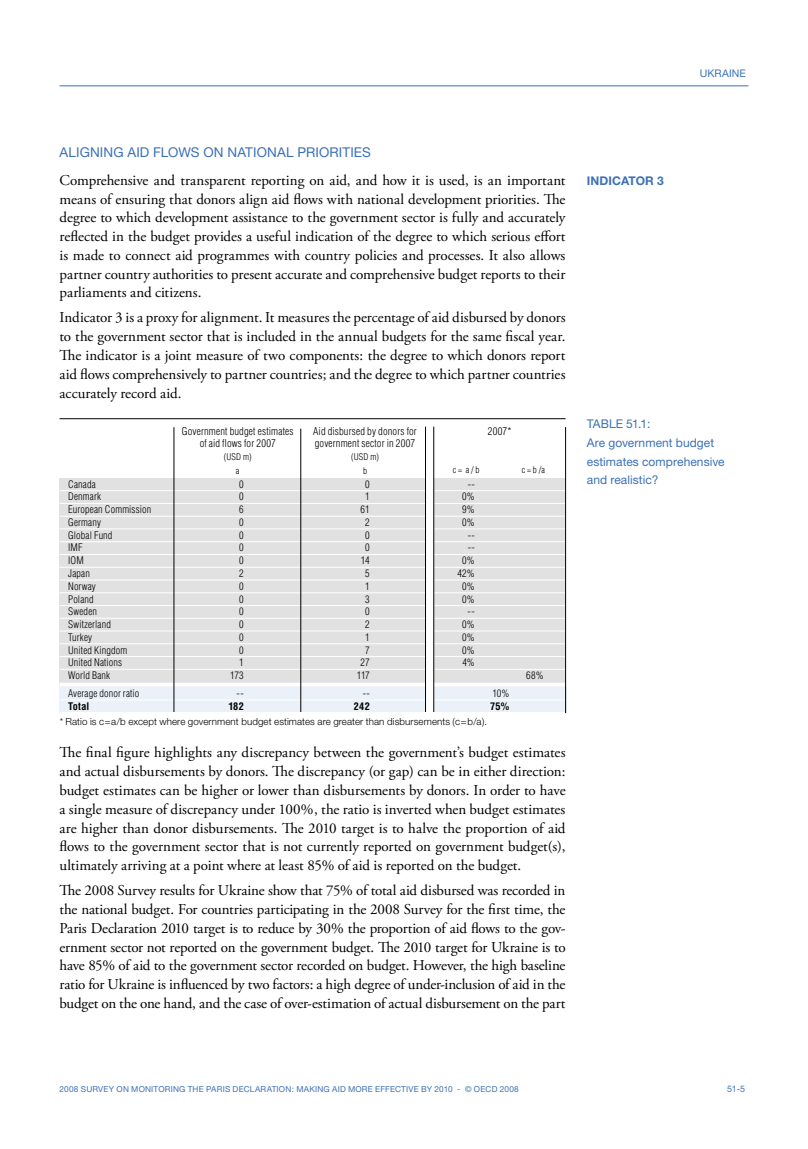
<style>
.page{position:relative;width:808px;height:1149px;background:#fff}
.page>*{position:absolute;margin:0;border:0;box-sizing:border-box;transform-origin:0 0}
.t1{font:15px/18.8px "Adobe Garamond Pro";letter-spacing:-.005em;color:#000;text-align:justify}
.t2{font:13.5px "Helvetica Neue";letter-spacing:.01em;color:#3c71b6}
.t3{font:12px/18.8px "Helvetica Neue";letter-spacing:.005em;color:#3c71b6}
.t4{font:700 12px "Helvetica Neue";letter-spacing:.01em;color:#3c71b6}
.t5{font:300 condensed 10.5px/12px "Helvetica LT Std";letter-spacing:.015em;color:#000;text-align:center}
.t6{font:10.5px "Helvetica Neue";letter-spacing:.01em;color:#3c71b6}
.t7{font:300 condensed 10.2px "Helvetica LT Std";letter-spacing:.015em;color:#000}
.t8{font:700 condensed 10.2px "Helvetica LT Std";letter-spacing:.025em;color:#000}
.t9{font:300 9.75px "Helvetica Neue";letter-spacing:.01em;color:#000}
.t10{font:300 condensed 9px/13.2px "Helvetica LT Std";letter-spacing:.02em;color:#000;text-align:center}
.t11{font:9px "Helvetica Neue";color:#3c71b6}
.t12{font:8.25px "Helvetica Neue";letter-spacing:.025em;color:#3c71b6}
</style>
<div class="page">
<hr style="left:60px;top:85px;width:688px;height:1px;background:#3c71b6">
<div style="left:60px;top:478px;width:506px;height:206px;background:#e1e1e1"></div>
<div style="left:60px;top:684px;width:507px;height:29px;background:#ebf1f8"></div>
<hr style="left:60px;top:418px;width:506px;height:1px;background:#000">
<hr style="left:60px;top:490px;width:507px;height:1px;background:#fff">
<hr style="left:60px;top:503px;width:507px;height:1px;background:#fff">
<hr style="left:60px;top:515px;width:507px;height:1px;background:#fff">
<hr style="left:60px;top:528px;width:507px;height:1px;background:#fff">
<hr style="left:60px;top:541px;width:507px;height:1px;background:#fff">
<hr style="left:60px;top:554px;width:507px;height:1px;background:#fff">
<hr style="left:60px;top:566px;width:507px;height:1px;background:#fff">
<hr style="left:60px;top:579px;width:507px;height:1px;background:#fff">
<hr style="left:60px;top:592px;width:507px;height:1px;background:#fff">
<hr style="left:60px;top:605px;width:507px;height:1px;background:#fff">
<hr style="left:60px;top:617px;width:507px;height:1px;background:#fff">
<hr style="left:60px;top:630px;width:507px;height:1px;background:#fff">
<hr style="left:60px;top:643px;width:507px;height:1px;background:#fff">
<hr style="left:60px;top:656px;width:507px;height:1px;background:#fff">
<hr style="left:60px;top:668px;width:507px;height:1px;background:#fff">
<svg style="left:60px;top:682px;width:507px;height:4px;fill:#fff"></svg>
<hr style="left:60px;top:699px;width:507px;height:1px;background:#fff">
<hr style="left:174px;top:427px;width:1px;height:286px;background:#000">
<hr style="left:300px;top:428px;width:1px;height:286px;background:#000">
<div style="left:425px;top:424px;width:9px;height:289px;background:#fff"></div>
<hr style="left:433px;top:426px;width:1px;height:286px;background:#000">
<hr style="left:425px;top:426px;width:1px;height:286px;background:#000">
<hr style="left:60px;top:712px;width:507px;height:1px;background:#fff">
<hr style="left:565px;top:427px;width:1px;height:286px;background:#000">
<p class="t6" style="left:700px;top:67px;width:48px">UKRAINE</p>
<p class="t2" style="left:60px;top:144px;width:313px">ALIGNING AID FLOWS ON NATIONAL PRIORITIES</p>
<p class="t1" style="left:60px;top:171px;width:507px">Comprehensive and transparent reporting on aid, and how it is used, is an important means of ensuring that donors align aid flows with national development priorities. The degree to which development assistance to the government sector is fully and accurately reflected in the budget provides a useful indication of the degree to which serious effort is made to connect aid programmes with country policies and processes. It also allows partner country authorities to present accurate and comprehensive budget reports to their parliaments and citizens.</p>
<p class="t1" style="left:60px;top:309px;width:507px">Indicator 3 is a proxy for alignment. It measures the percentage of aid disbursed by donors to the government sector that is included in the annual budgets for the same fiscal year.<br>The indicator is a joint measure of two components: the degree to which donors report aid flows comprehensively to partner countries; and the degree to which partner countries accurately record aid.</p>
<p class="t5" style="left:182px;top:425px;width:113px">Government budget estimates of aid flows for 2007</p>
<p class="t10" style="left:224px;top:450px;width:29px">(USD m) a</p>
<p class="t5" style="left:313px;top:425px;width:105px;text-align:left">Aid disbursed by donors for government sector in 2007</p>
<p class="t10" style="left:351px;top:450px;width:29px">(USD m) b</p>
<p class="t5" style="left:488px;top:425px;width:25px">2007*</p>
<p class="t10" style="left:453px;top:463px;width:28px">c = a / b</p>
<p class="t10" style="left:522px;top:463px;width:25px">c = b /a</p>
<p class="t7" style="left:68px;top:477px;width:29px">Canada</p>
<p class="t7" style="left:239px;top:477px;width:6px">0</p>
<p class="t7" style="left:365px;top:477px;width:6px">0</p>
<p class="t7" style="left:468px;top:477px;width:9px">--</p>
<p class="t7" style="left:68px;top:490px;width:34px">Denmark</p>
<p class="t7" style="left:239px;top:490px;width:6px">0</p>
<p class="t7" style="left:365px;top:490px;width:6px">1</p>
<p class="t7" style="left:462px;top:490px;width:14px">0%</p>
<p class="t7" style="left:68px;top:503px;width:85px">European Commission</p>
<p class="t7" style="left:239px;top:503px;width:6px">6</p>
<p class="t7" style="left:361px;top:503px;width:11px">61</p>
<p class="t7" style="left:462px;top:503px;width:14px">9%</p>
<p class="t7" style="left:68px;top:515px;width:34px">Germany</p>
<p class="t7" style="left:239px;top:515px;width:6px">0</p>
<p class="t7" style="left:365px;top:515px;width:6px">2</p>
<p class="t7" style="left:462px;top:515px;width:14px">0%</p>
<p class="t7" style="left:68px;top:528px;width:46px">Global Fund</p>
<p class="t7" style="left:239px;top:528px;width:6px">0</p>
<p class="t7" style="left:365px;top:528px;width:6px">0</p>
<p class="t7" style="left:468px;top:528px;width:9px">--</p>
<p class="t7" style="left:68px;top:541px;width:16px">IMF</p>
<p class="t7" style="left:239px;top:541px;width:6px">0</p>
<p class="t7" style="left:365px;top:541px;width:6px">0</p>
<p class="t7" style="left:468px;top:541px;width:9px">--</p>
<p class="t7" style="left:68px;top:554px;width:17px">IOM</p>
<p class="t7" style="left:239px;top:554px;width:6px">0</p>
<p class="t7" style="left:361px;top:554px;width:10px">14</p>
<p class="t7" style="left:462px;top:554px;width:14px">0%</p>
<p class="t7" style="left:68px;top:566px;width:23px">Japan</p>
<p class="t7" style="left:239px;top:566px;width:6px">2</p>
<p class="t7" style="left:365px;top:566px;width:6px">5</p>
<p class="t7" style="left:457px;top:566px;width:19px">42%</p>
<p class="t7" style="left:68px;top:579px;width:29px">Norway</p>
<p class="t7" style="left:239px;top:579px;width:6px">0</p>
<p class="t7" style="left:365px;top:579px;width:6px">1</p>
<p class="t7" style="left:462px;top:579px;width:14px">0%</p>
<p class="t7" style="left:68px;top:592px;width:27px">Poland</p>
<p class="t7" style="left:239px;top:592px;width:6px">0</p>
<p class="t7" style="left:365px;top:592px;width:6px">3</p>
<p class="t7" style="left:462px;top:592px;width:14px">0%</p>
<p class="t7" style="left:68px;top:605px;width:30px">Sweden</p>
<p class="t7" style="left:239px;top:605px;width:6px">0</p>
<p class="t7" style="left:365px;top:605px;width:6px">0</p>
<p class="t7" style="left:468px;top:605px;width:9px">--</p>
<p class="t7" style="left:68px;top:617px;width:44px">Switzerland</p>
<p class="t7" style="left:239px;top:617px;width:6px">0</p>
<p class="t7" style="left:365px;top:617px;width:6px">2</p>
<p class="t7" style="left:462px;top:617px;width:14px">0%</p>
<p class="t7" style="left:68px;top:630px;width:25px">Turkey</p>
<p class="t7" style="left:239px;top:630px;width:6px">0</p>
<p class="t7" style="left:365px;top:630px;width:6px">1</p>
<p class="t7" style="left:462px;top:630px;width:14px">0%</p>
<p class="t7" style="left:68px;top:643px;width:61px">United Kingdom</p>
<p class="t7" style="left:239px;top:643px;width:6px">0</p>
<p class="t7" style="left:365px;top:643px;width:6px">7</p>
<p class="t7" style="left:462px;top:643px;width:14px">0%</p>
<p class="t7" style="left:68px;top:656px;width:55px">United Nations</p>
<p class="t7" style="left:239px;top:656px;width:6px">1</p>
<p class="t7" style="left:361px;top:656px;width:11px">27</p>
<p class="t7" style="left:462px;top:656px;width:14px">4%</p>
<p class="t7" style="left:68px;top:668px;width:44px">World Bank</p>
<p class="t7" style="left:230px;top:668px;width:15px">173</p>
<p class="t7" style="left:357px;top:668px;width:14px">117</p>
<p class="t7" style="left:526px;top:668px;width:19px">68%</p>
<p class="t7" style="left:68px;top:687px;width:73px">Average donor ratio</p>
<p class="t7" style="left:237px;top:687px;width:9px">--</p>
<p class="t7" style="left:363px;top:687px;width:9px">--</p>
<p class="t7" style="left:492px;top:687px;width:18px">10%</p>
<p class="t8" style="left:68px;top:699px;width:23px">Total</p>
<p class="t8" style="left:228px;top:699px;width:17px">182</p>
<p class="t8" style="left:354px;top:699px;width:17px">242</p>
<p class="t8" style="left:490px;top:699px;width:21px">75%</p>
<p class="t9" style="left:60px;top:715px;width:429px">* Ratio is c=a/b except where government budget estimates are greater than disbursements (c=b/a).</p>
<p class="t1" style="left:60px;top:743px;width:508px">The final figure highlights any discrepancy between the government’s budget estimates and actual disbursements by donors. The discrepancy (or gap) can be in either direction: budget estimates can be higher or lower than disbursements by donors. In order to have a single measure of discrepancy under 100%, the ratio is inverted when budget estimates are higher than donor disbursements. The 2010 target is to halve the proportion of aid flows to the government sector that is not currently reported on government budget(s), ultimately arriving at a point where at least 85% of aid is reported on the budget.</p>
<p class="t1" style="left:60px;top:881px;width:508px">The 2008 Survey results for Ukraine show that 75% of total aid disbursed was recorded in the national budget. For countries participating in the 2008 Survey for the first time, the Paris Declaration 2010 target is to reduce by 30% the proportion of aid flows to the gov&shy;ernment sector not reported on the government budget. The 2010 target for Ukraine is to have 85% of aid to the government sector recorded on budget. However, the high baseline ratio for Ukraine is influenced by two factors: a high degree of under-inclusion of aid in the budget on the one hand, and the case of over-estimation of actual disbursement on the part</p>
<p class="t4" style="left:587px;top:173px;width:78px">INDICATOR 3</p>
<p class="t3" style="left:587px;top:414px;width:139px">TABLE 51.1:<br>Are government budget estimates comprehensive and realistic?</p>
<p class="t12" style="left:60px;top:1083px;width:461px">2008 SURVEY ON MONITORING THE PARIS DECLARATION: MAKING AID MORE EFFECTIVE BY 2010 - © OECD 2008</p>
<p class="t11" style="left:727px;top:1083px;width:20px">51-5</p>
</div>
